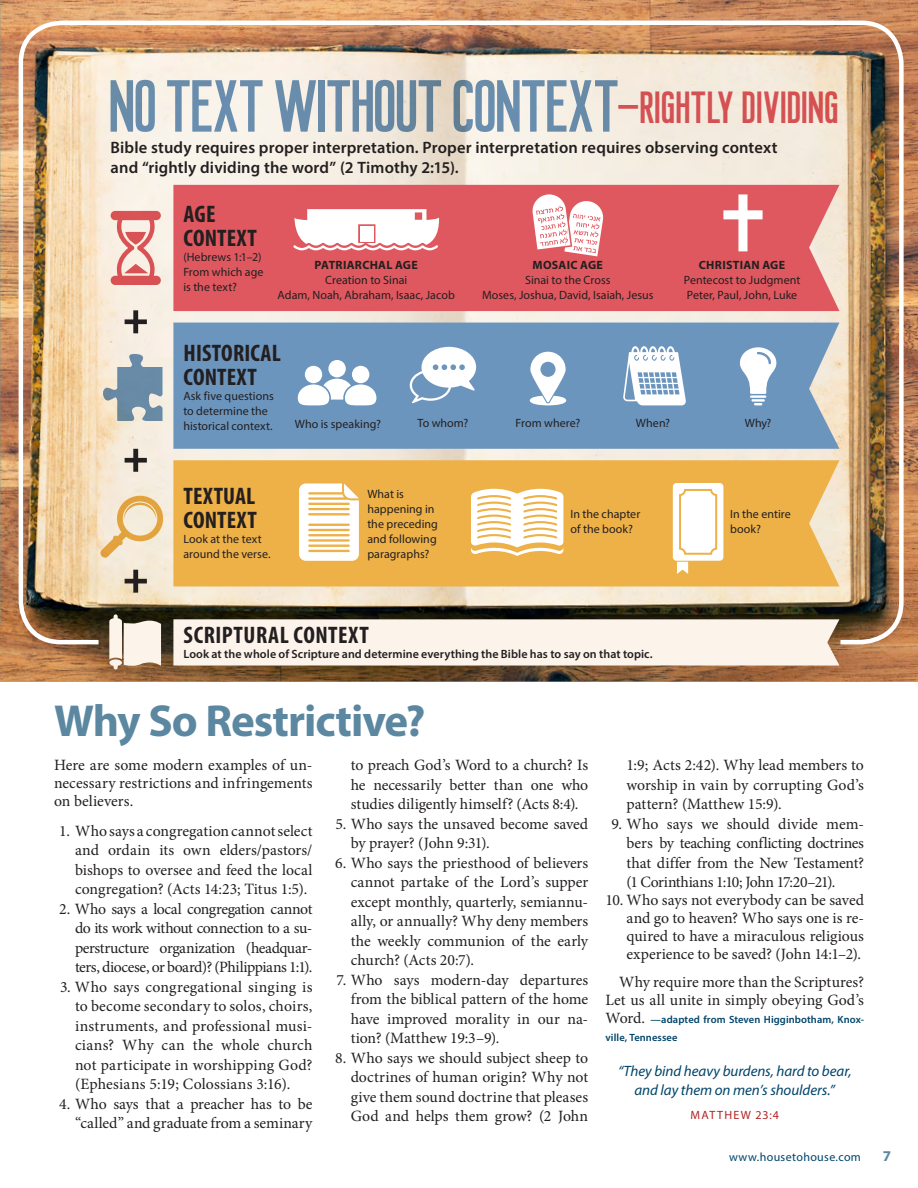
<style>
.page{position:relative;width:918px;height:1188px;background:#fff}
.page>*{position:absolute;margin:0;border:0;box-sizing:border-box;transform-origin:0 0}
.t1{font:73.5px "Upright";letter-spacing:-.01em;color:#6c95be}
.Side_Article_Heading{font:700 45px "Myriad Pro";letter-spacing:-.02em;color:#5c87a1}
.t2{font:45px "Upright";letter-spacing:.015em;color:#df585f}
.Body_Serif{font:700 condensed 24px/24px "Myriad Pro";letter-spacing:.01em;color:#231f20}
.Body_Serif-2{font:600 16.5px/19.5px "Myriad Pro";letter-spacing:.01em;color:#231f20}
.Body_Serif-3{font:15.75px/19.5px "Minion Pro";letter-spacing:-.005em;color:#231f20;text-align:justify}
.scripture_1{font:italic 15px/19.5px "Myriad Pro";letter-spacing:-.005em;color:#00446a;text-align:center}
.t3{font:700 15px "Myriad Pro";color:#5c87a1}
.Body_Serif-4{font:12px/15px "Myriad Pro";color:#231f20}
.Body_Serif-5{font:600 12px "Myriad Pro";letter-spacing:.005em;color:#231f20}
.Body_Serif-6{font:700 12px "Myriad Pro";letter-spacing:.02em;color:#231f20}
.t4{font:12px "Myriad Pro";letter-spacing:.03em;color:#00446a}
.scripture_attributio{font:12px "Myriad Pro";letter-spacing:.105em;color:#b22423}
.Body_Serif-7{font:600 10.5px/18px "Myriad Pro";letter-spacing:.01em;color:#00446a}
.s1{font-family:"Minion Pro";font-weight:400;font-size:15.75px;color:#231f20}
</style>
<div class="page">
<img style="left:0;top:0;width:918px;height:682px">
<div style="left:173px;top:619px;width:666px;height:47px;background:#fcf3ea"></div>
<img style="left:0;top:0;width:1px;height:460px">
<hr style="left:0;top:460px;width:1px;height:165px;background:#231f20">
<div style="left:19px;top:21px;width:885px;height:623px;border:4px solid #fff;border-radius:40px"></div>
<div style="left:173px;top:185px;width:666px;height:126px;background:#df585f"></div>
<div style="left:173px;top:323px;width:666px;height:126px;background:#6c95be"></div>
<div style="left:173px;top:460px;width:666px;height:126px;background:#edb148"></div>
<svg style="left:111px;top:211px;width:50px;height:74px;background:#e9a5a0"></svg>
<svg style="left:530px;top:352px;width:36px;height:53px"></svg>
<svg style="left:740px;top:347px;width:36px;height:58px"></svg>
<svg style="left:623px;top:346px;width:63px;height:59px"></svg>
<svg style="left:410px;top:347px;width:66px;height:56px"></svg>
<svg style="left:298px;top:360px;width:78px;height:45px"></svg>
<svg style="left:293px;top:209px;width:146px;height:41px"></svg>
<svg style="left:723px;top:194px;width:40px;height:57px"></svg>
<svg style="left:673px;top:483px;width:50px;height:91px"></svg>
<div style="left:681px;top:491px;width:34px;height:62px;background:#fff;border-radius:5px"></div>
<svg style="left:299px;top:483px;width:60px;height:78px"></svg>
<svg style="left:471px;top:489px;width:92px;height:67px"></svg>
<svg style="left:532px;top:194px;width:72px;height:62px"></svg>
<svg style="left:101px;top:354px;width:62px;height:67px;background:#a3b1b9"></svg>
<svg style="left:100px;top:494px;width:65px;height:64px;background:#efd8b2"></svg>
<svg style="left:125px;top:310px;width:22px;height:23px"></svg>
<svg style="left:125px;top:449px;width:22px;height:23px"></svg>
<svg style="left:125px;top:570px;width:22px;height:23px"></svg>
<svg style="left:109px;top:614px;width:52px;height:55px;background:#d0c4b7"></svg>
<h1 class="t1" style="left:111px;top:58px;width:512px">NO TEXT WITHOUT CONTEXT</h1>
<h2 class="t2" style="left:618px;top:78px;width:223px">—RIGHTLY DIVIDING</h2>
<p class="Body_Serif-2" style="left:111px;top:137px;width:669px">Bible study requires proper interpretation. Proper interpretation requires observing context and “rightly dividing the word” (2 Timothy 2:15).</p>
<p class="Body_Serif" style="left:184px;top:201px;width:33px">AGE</p>
<p class="Body_Serif" style="left:184px;top:225px;width:75px">CONTEXT</p>
<p class="Body_Serif-4" style="left:183px;top:249px;width:80px">(Hebrews 1:1–2)</p>
<p class="Body_Serif-4" style="left:183px;top:264px;width:82px">From which age is the text?</p>
<p class="Body_Serif-6" style="left:314px;top:258px;width:105px">PATRIARCHAL AGE</p>
<p class="Body_Serif-4" style="left:325px;top:273px;width:84px">Creation to Sinai</p>
<p class="Body_Serif-4" style="left:278px;top:288px;width:179px">Adam, Noah, Abraham, Isaac, Jacob</p>
<p class="Body_Serif-6" style="left:533px;top:258px;width:72px">MOSAIC AGE</p>
<p class="Body_Serif-4" style="left:525px;top:273px;width:87px">Sinai to the Cross</p>
<p class="Body_Serif-4" style="left:482px;top:288px;width:173px">Moses, Joshua, David, Isaiah, Jesus</p>
<p class="Body_Serif-6" style="left:699px;top:258px;width:88px">CHRISTIAN AGE</p>
<p class="Body_Serif-4" style="left:684px;top:273px;width:118px">Pentecost to Judgment</p>
<p class="Body_Serif-4" style="left:687px;top:288px;width:112px">Peter, Paul, John, Luke</p>
<p class="Body_Serif" style="left:184px;top:341px;width:99px">HISTORICAL<br>CONTEXT</p>
<p class="Body_Serif-4" style="left:183px;top:389px;width:92px">Ask five questions to determine the historical context.</p>
<p class="Body_Serif-4" style="left:295px;top:416px;width:88px">Who is speaking?</p>
<p class="Body_Serif-4" style="left:417px;top:416px;width:53px">To whom?</p>
<p class="Body_Serif-4" style="left:516px;top:416px;width:66px">From where?</p>
<p class="Body_Serif-4" style="left:636px;top:416px;width:36px">When?</p>
<p class="Body_Serif-4" style="left:745px;top:416px;width:28px">Why?</p>
<p class="Body_Serif" style="left:184px;top:483px;width:75px">TEXTUAL<br>CONTEXT</p>
<p class="Body_Serif-4" style="left:183px;top:531px;width:89px">Look at the text around the verse.</p>
<p class="Body_Serif-4" style="left:367px;top:486px;width:72px">What is happening in the preceding and following paragraphs?</p>
<p class="Body_Serif-4" style="left:571px;top:507px;width:71px">In the chapter of the book?</p>
<p class="Body_Serif-4" style="left:730px;top:507px;width:62px">In the entire book?</p>
<p class="Body_Serif" style="left:184px;top:623px;width:187px">SCRIPTURAL CONTEXT</p>
<p class="Body_Serif-5" style="left:183px;top:647px;width:471px">Look at the whole of Scripture and determine everything the Bible has to say on that topic.</p>
<p class="Side_Article_Heading" style="left:54px;top:691px;width:373px">Why So Restrictive?</p>
<p class="Body_Serif-3" style="left:54px;top:756px;width:260px;line-height:18px">Here are some modern examples of un&shy;necessary restrictions and infringements on believers.</p>
<p class="Body_Serif-3" style="left:75px;top:821px;width:239px;text-indent:-16px">1. Who says a congregation cannot select and ordain its own elders/pastors/ bishops to oversee and feed the local congregation? (Acts 14:23; Titus 1:5).</p>
<p class="Body_Serif-3" style="left:75px;top:899px;width:239px;text-indent:-16px">2. Who says a local congregation cannot do its work without connection to a su&shy;perstructure organization (headquar&shy;ters, diocese, or board)? (Philippians 1:1).</p>
<p class="Body_Serif-3" style="left:75px;top:977px;width:239px;text-indent:-15px">3. Who says congregational singing is to become secondary to solos, choirs, instruments, and professional musi&shy;cians? Why can the whole church not participate in worshipping God? (Ephesians 5:19; Colossians 3:16).</p>
<p class="Body_Serif-3" style="left:59px;top:1094px;width:255px;text-align:right">4. Who says that a preacher has to be “called” and graduate from a seminary</p>
<p class="Body_Serif-3" style="left:351px;top:756px;width:239px">to preach God’s Word to a church? Is he necessarily better than one who studies diligently himself? (Acts 8:4).</p>
<p class="Body_Serif-3" style="left:351px;top:814px;width:239px;text-indent:-15px">5. Who says the unsaved become saved by prayer? (John 9:31).</p>
<p class="Body_Serif-3" style="left:351px;top:853px;width:239px;text-indent:-16px">6. Who says the priesthood of believers cannot partake of the Lord’s supper except monthly, quarterly, semiannu&shy;ally, or annually? Why deny members the weekly communion of the early church? (Acts 20:7).</p>
<p class="Body_Serif-3" style="left:351px;top:970px;width:239px;text-indent:-14px">7. Who says modern-day departures from the biblical pattern of the home have improved morality in our na&shy;tion? (Matthew 19:3–9).</p>
<p class="Body_Serif-3" style="left:351px;top:1048px;width:239px;text-indent:-16px">8. Who says we should subject sheep to doctrines of human origin? Why not give them sound doctrine that pleases God and helps them grow? (2 John</p>
<p class="Body_Serif-3" style="left:627px;top:756px;width:239px">1:9; Acts 2:42). Why lead members to worship in vain by corrupting God’s pattern? (Matthew 15:9).</p>
<p class="Body_Serif-3" style="left:627px;top:814px;width:239px;text-indent:-15px">9. Who says we should divide mem&shy;bers by teaching conflicting doctrines that differ from the New Testament? (1 Corinthians 1:10; John 17:20–21).</p>
<p class="Body_Serif-3" style="left:627px;top:891px;width:239px;line-height:18px;text-indent:-21px">10. Who says not everybody can be saved and go to heaven? Who says one is re&shy;quired to have a miraculous religious experience to be saved? (John 14:1–2).</p>
<p class="Body_Serif-3" style="left:606px;top:973px;width:260px;line-height:18px;text-align:right">Why require more than the Scriptures?<br>Let us all unite in simply obeying God’s</p>
<p class="Body_Serif-7" style="left:606px;top:1010px;width:260px"><span class="s1">Word.</span> —adapted from Steven Higginbotham, Knox&shy;ville, Tennessee</p>
<p class="scripture_1" style="left:618px;top:1061px;width:235px">“They bind heavy burdens, hard to bear, and lay them on men’s shoulders.”</p>
<p class="scripture_attributio" style="left:691px;top:1108px;width:90px">MATTHEW 23:4</p>
<p class="t4" style="left:729px;top:1150px;width:133px">www.housetohouse.com</p>
<p class="t3" style="left:883px;top:1146px;width:10px">7</p>
</div>
